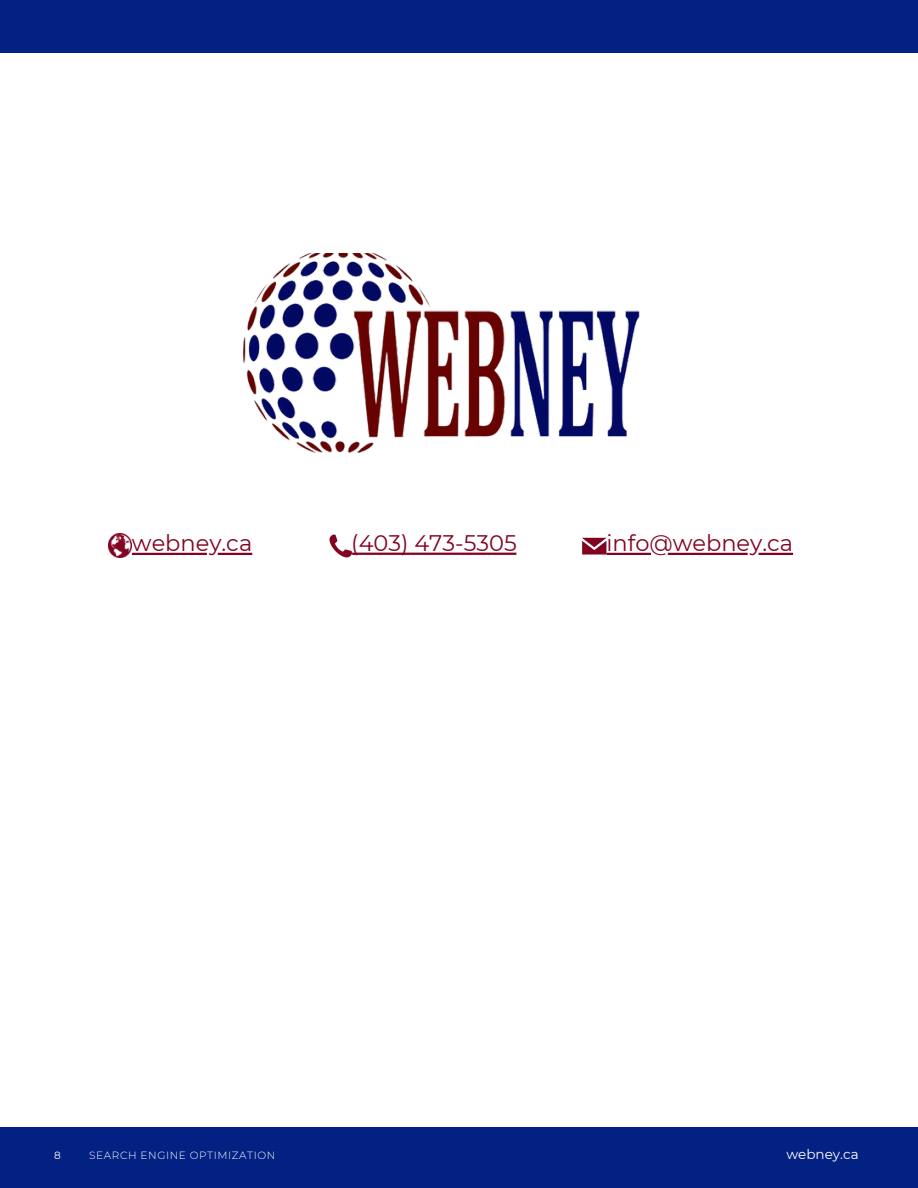
<style>
.page{position:relative;width:918px;height:1188px;background:#fff}
.page>*{position:absolute;margin:0;border:0;box-sizing:border-box;transform-origin:0 0}
.t1{font:22.5px "Montserrat";color:#820321}
.t2{font:13.5px "Montserrat";color:#fff}
.t3{font:300 10.5px "Montserrat";letter-spacing:.055em;color:#fff}
.t4{font:10.5px "Montserrat";color:#fff}
</style>
<div class="page">
<img style="left:108px;top:534px;width:24px;height:23px">
<svg style="left:132px;top:553px;width:120px;height:2px"></svg>
<img style="left:329px;top:534px;width:188px;height:24px">
<div style="left:0;top:0;width:918px;height:53px;background:#032182"></div>
<svg style="left:582px;top:538px;width:211px;height:17px"></svg>
<img style="left:243px;top:254px;width:397px;height:200px">
<div style="left:0;top:1128px;width:918px;height:60px;background:#032182"></div>
<p class="t1" style="left:132px;top:529px;width:122px">webney.ca</p>
<h1 class="t1" style="left:351px;top:529px;width:167px">(403) 473-5305</h1>
<p class="t1" style="left:606px;top:529px;width:188px">info@webney.ca</p>
<p class="t4" style="left:54px;top:1149px;width:8px">8</p>
<p class="t3" style="left:89px;top:1149px;width:188px">SEARCH ENGINE OPTIMIZATION</p>
<h1 class="t2" style="left:786px;top:1146px;width:74px">webney.ca</h1>
</div>
